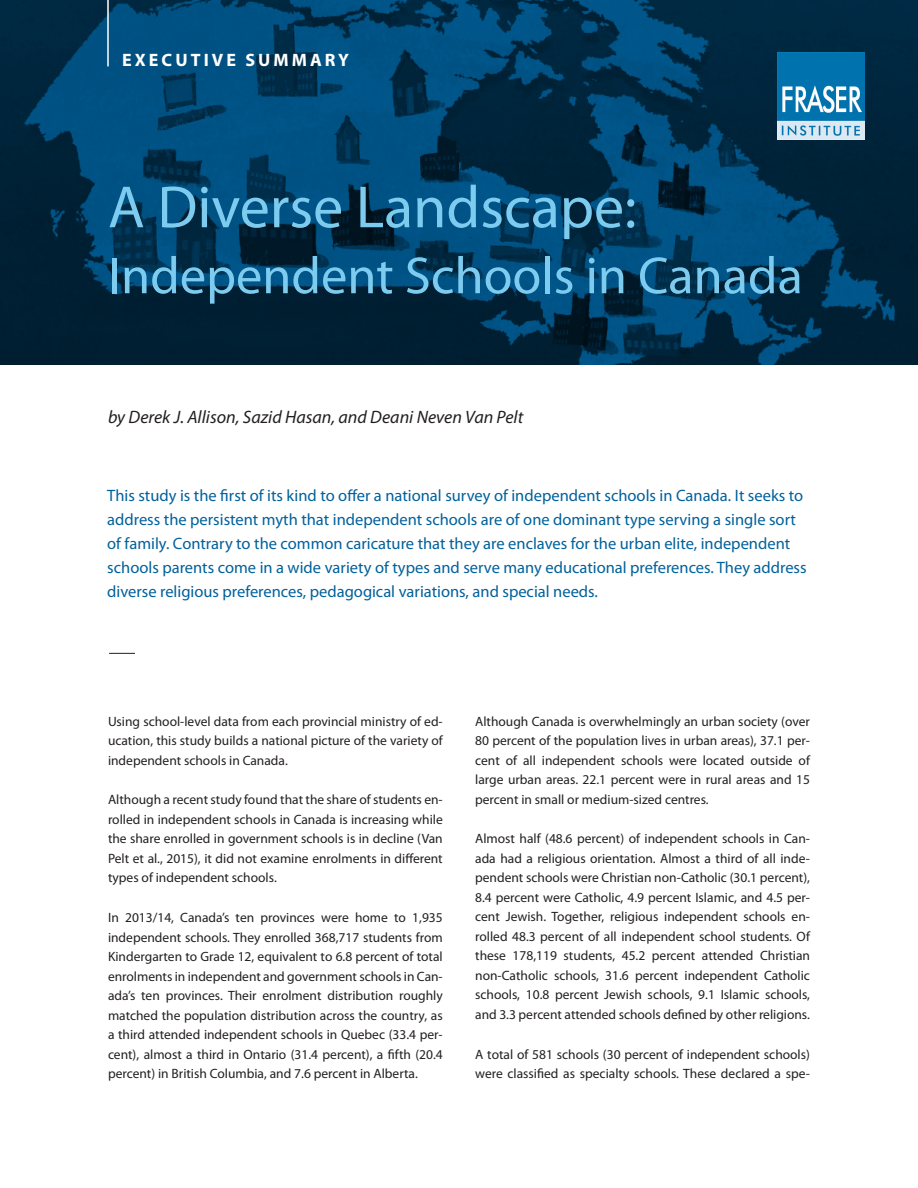
<style>
.page{position:relative;width:918px;height:1188px;background:#fff}
.page>*{position:absolute;margin:0;border:0;box-sizing:border-box;transform-origin:0 0}
.t1{font:60px "Myriad Pro";color:#7dccef}
.t2{font:52.5px "Myriad Pro";color:#7dccef}
.Author_name{font:italic 18px "Myriad Pro";color:#231f20}
.t3{font:700 18px "Myriad Pro";letter-spacing:.17em;color:#fff}
.Introduction_paragra{font:16.5px/24px "Myriad Pro";color:#00619c}
.Body_copy{font:13.5px/19.5px "Myriad Pro";color:#231f20;text-align:justify}
</style>
<div class="page">
<svg style="left:0;top:0;width:918px;height:364px;background:#003758"></svg>
<img style="left:778px;top:52px;width:87px;height:87px">
<svg style="left:109px;top:653px;width:26px;height:1px"></svg>
<hr style="left:107px;top:0;width:2px;height:66px;background:#fff">
<p class="t3" style="left:122px;top:49px;width:228px">EXECUTIVE SUMMARY</p>
<p class="t1" style="left:108px;top:170px;width:530px">A Diverse Landscape:</p>
<p class="t2" style="left:108px;top:243px;width:696px">Independent Schools in Canada</p>
<p class="Author_name" style="left:108px;top:406px;width:417px">by Derek J. Allison, Sazid Hasan, and Deani Neven Van Pelt</p>
<p class="Introduction_paragra" style="left:107px;top:483px;width:701px">This study is the first of its kind to offer a national survey of independent schools in Canada. It seeks to address the persistent myth that independent schools are of one dominant type serving a single sort of family. Contrary to the common caricature that they are enclaves for the urban elite, independent schools parents come in a wide variety of types and serve many educational preferences. They address diverse religious preferences, pedagogical variations, and special needs.</p>
<p class="Body_copy" style="left:108px;top:711px;width:336px">Using school-level data from each provincial ministry of ed&shy;ucation, this study builds a national picture of the variety of independent schools in Canada.</p>
<p class="Body_copy" style="left:108px;top:790px;width:336px">Although a recent study found that the share of students en&shy;rolled in independent schools in Canada is increasing while the share enrolled in government schools is in decline (Van Pelt et al., 2015), it did not examine enrolments in different types of independent schools.</p>
<p class="Body_copy" style="left:108px;top:908px;width:336px">In 2013/14, Canada’s ten provinces were home to 1,935 independent schools. They enrolled 368,717 students from Kindergarten to Grade 12, equivalent to 6.8 percent of total enrolments in independent and government schools in Can&shy;ada’s ten provinces. Their enrolment distribution roughly matched the population distribution across the country, as a third attended independent schools in Quebec (33.4 per&shy;cent), almost a third in Ontario (31.4 percent), a fifth (20.4 percent) in British Columbia, and 7.6 percent in Alberta.</p>
<p class="Body_copy" style="left:475px;top:711px;width:336px">Although Canada is overwhelmingly an urban society (over 80 percent of the population lives in urban areas), 37.1 per&shy;cent of all independent schools were located outside of large urban areas. 22.1 percent were in rural areas and 15 percent in small or medium-sized centres.</p>
<p class="Body_copy" style="left:475px;top:829px;width:336px">Almost half (48.6 percent) of independent schools in Can&shy;ada had a religious orientation. Almost a third of all inde&shy;pendent schools were Christian non-Catholic (30.1 percent), 8.4 percent were Catholic, 4.9 percent Islamic, and 4.5 per&shy;cent Jewish. Together, religious independent schools en&shy;rolled 48.3 percent of all independent school students. Of these 178,119 students, 45.2 percent attended Christian non-Catholic schools, 31.6 percent independent Catholic schools, 10.8 percent Jewish schools, 9.1 Islamic schools, and 3.3 percent attended schools defined by other religions.</p>
<p class="Body_copy" style="left:475px;top:1044px;width:336px">A total of 581 schools (30 percent of independent schools) were classified as specialty schools. These declared a spe-</p>
</div>
